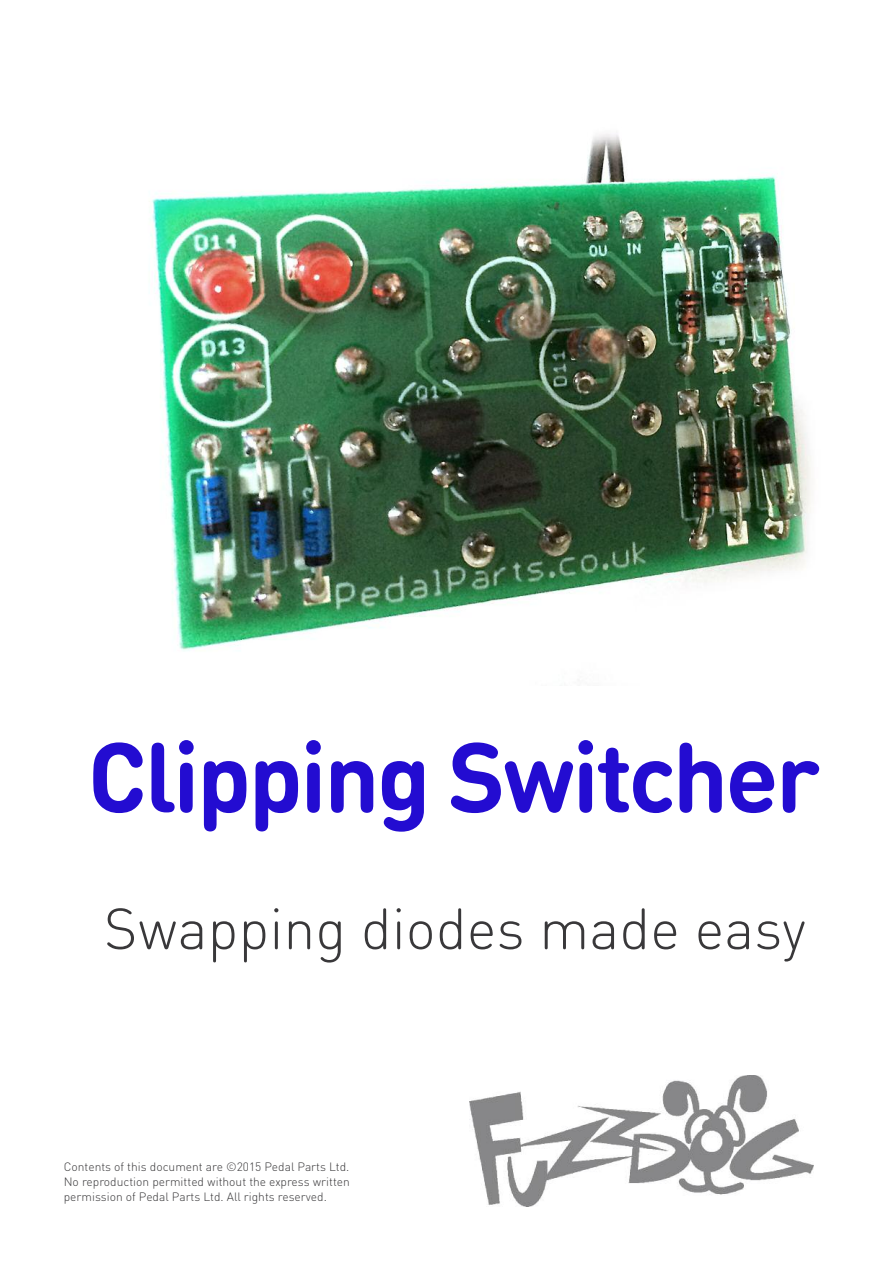
<style>
.page{position:relative;width:893px;height:1263px;background:#fff}
.page>*{position:absolute;margin:0;border:0;box-sizing:border-box;transform-origin:0 0}
.t1{font:700 97.5px "DIN Round Pro";letter-spacing:-.03em;color:#230cd1}
.t2{font:300 57px "DIN Round Pro";color:#39383a}
.t3{font:300 12px/15px "DIN Round Pro";color:#39383a;text-align:justify}
</style>
<div class="page">
<img style="left:150px;top:134px;width:661px;height:517px">
<img style="left:469px;top:1075px;width:345px;height:131px">
<h1 class="t1" style="left:88px;top:722px;width:734px">Clipping Switcher</h1>
<h2 class="t2" style="left:104px;top:896px;width:704px">Swapping diodes made easy</h2>
<p class="t3" style="left:64px;top:1160px;width:288px">Contents of this document are ©2015 Pedal Parts Ltd.<br>No reproduction permitted without the express written permission of Pedal Parts Ltd. All rights reserved.</p>
</div>
